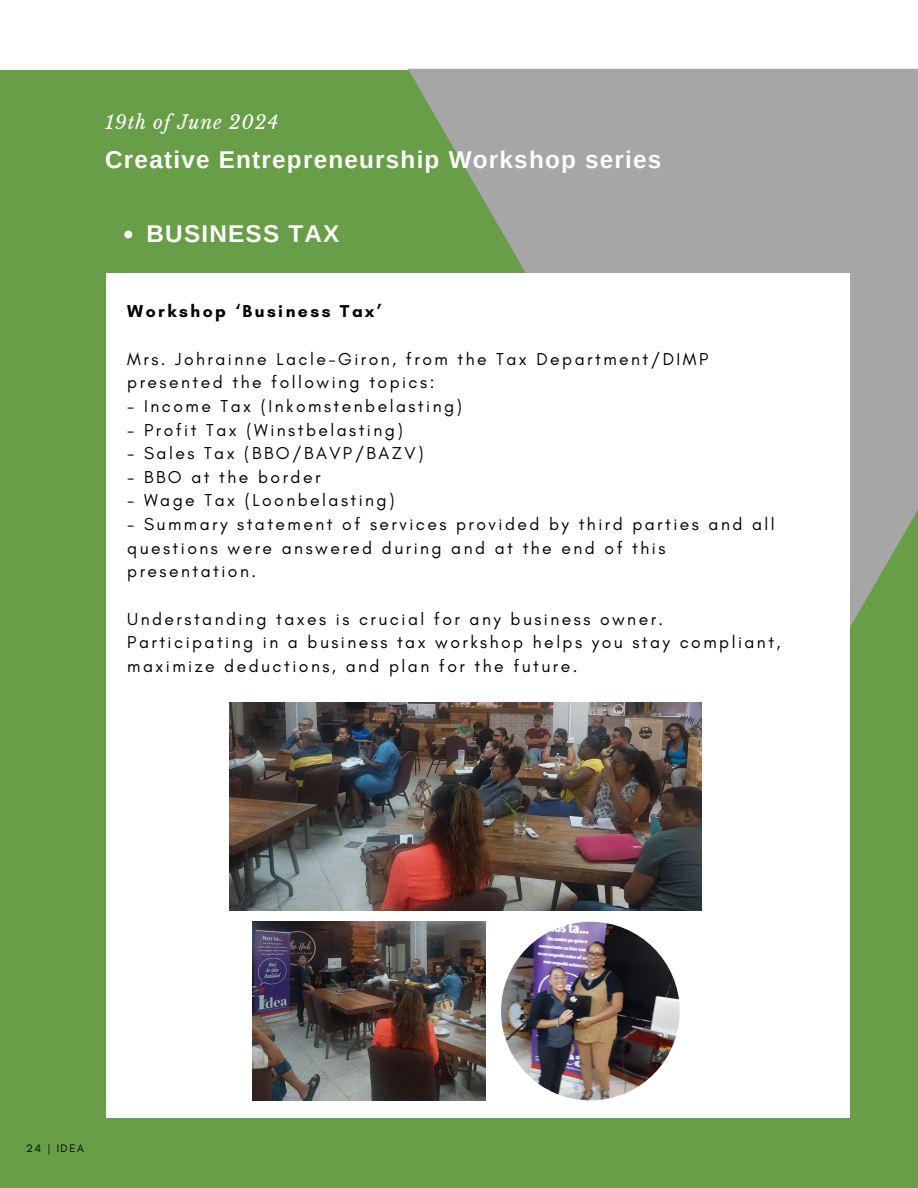
<style>
.page{position:relative;width:918px;height:1188px;background:#679e47}
.page>*{position:absolute;margin:0;border:0;box-sizing:border-box;transform-origin:0 0}
.t1{font:700 24.3px "Arimo";letter-spacing:.05em;color:#fefdfd}
.t2{font:italic 18.75px "Libre Baskerville";letter-spacing:.05em;color:#fff}
.t3{font:17.55px/23.7px "Glacial Indifference";letter-spacing:.14em;color:#000}
.t4{font:700 17.55px "Glacial Indifference";letter-spacing:.14em;color:#000}
.t5{font:11.1px "Glacial Indifference";letter-spacing:.14em;color:#000}
</style>
<div class="page">
<div style="left:0;top:0;width:918px;height:70px;background:#fff"></div>
<svg style="left:408px;top:69px;width:510px;height:662px;fill:#a6a6a6"></svg>
<div style="left:107px;top:273px;width:742px;height:845px;background:#fff"></div>
<img style="left:501px;top:922px;width:179px;height:178px;border-radius:50%">
<img style="left:252px;top:922px;width:233px;height:179px">
<img style="left:230px;top:703px;width:471px;height:208px">
<svg style="left:124px;top:231px;width:8px;height:7px"></svg>
<p class="t2" style="left:105px;top:111px;width:175px">19th of June 2024</p>
<h4 class="t1" style="left:105px;top:146px;width:558px">Creative Entrepreneurship Workshop series</h4>
<p class="t1" style="left:147px;top:220px;width:194px">BUSINESS TAX</p>
<p class="t4" style="left:127px;top:301px;width:256px">Workshop ‘Business Tax’</p>
<h4 class="t3" style="left:127px;top:347px;width:583px">Mrs. Johrainne Lacle-Giron, from the Tax Department/DIMP presented the following topics:</h4>
<h4 class="t3" style="left:127px;top:394px;width:336px">- Income Tax (Inkomstenbelasting)</h4>
<h4 class="t3" style="left:127px;top:418px;width:277px">- Profit Tax (Winstbelasting)</h4>
<h4 class="t3" style="left:127px;top:441px;width:298px">- Sales Tax (BBO/BAVP/BAZV)</h4>
<h4 class="t3" style="left:127px;top:465px;width:195px">- BBO at the border</h4>
<h4 class="t3" style="left:127px;top:488px;width:269px">- Wage Tax (Loonbelasting)</h4>
<h4 class="t3" style="left:127px;top:512px;width:649px">- Summary statement of services provided by third parties and all questions were answered during and at the end of this presentation.</h4>
<h1 class="t3" style="left:127px;top:607px;width:655px">Understanding taxes is crucial for any business owner.<br>Participating in a business tax workshop helps you stay compliant, maximize deductions, and plan for the future.</h1>
<h4 class="t5" style="left:26px;top:1141px;width:59px">24 | IDEA</h4>
</div>
